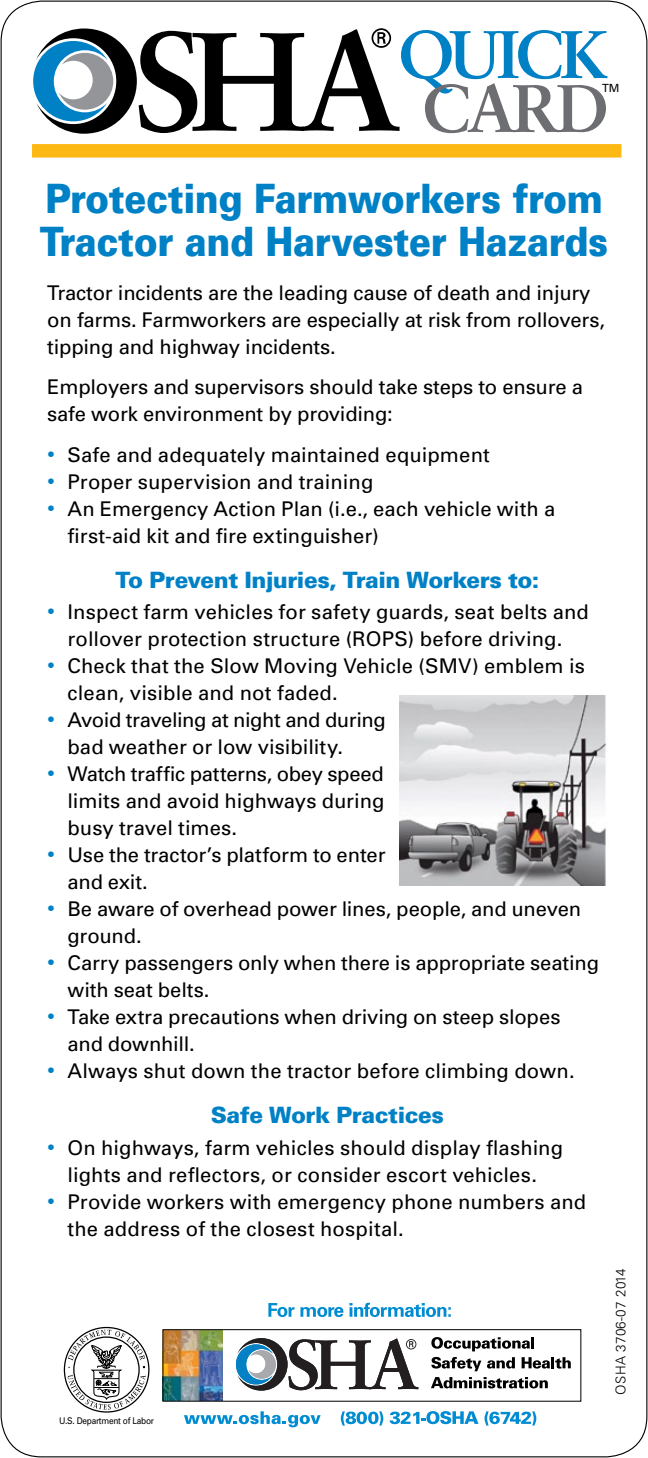
<style>
.page{position:relative;width:648px;height:1458px;background:#fff}
.page>*{position:absolute;margin:0;border:0;box-sizing:border-box;transform-origin:0 0}
.t1{font:700 67.5px/54px "Sabon";letter-spacing:-.06em;color:#0081c6;text-align:center}
.t2{font:900 40.5px/42.8px "Univers";letter-spacing:-.01em;color:#0081c6;scale:.89 1}
.Subhead{font:900 22.5px "Univers";letter-spacing:-.02em;color:#0081c6}
.Bullet{font:20.25px/27px "Univers";letter-spacing:.005em;color:#000}
.Bodytext{font:20.25px/27px "Univers";letter-spacing:-.01em;color:#000}
.Bullet-2{font:20.25px/27px "Univers";letter-spacing:-.015em;color:#000}
.t3{font:300 13.5px "Univers";letter-spacing:.02em;color:#000}
.t4{font:11.25px "Univers";color:#000}
.t5{font:9.22px "Univers";letter-spacing:-.025em;color:#000;scale:.9 1}
.s1{color:#6d6e71}
.s2{font-size:22.5px;color:#0081c6}
</style>
<div class="page">
<svg style="left:33px;top:28px;width:367px;height:106px"></svg>
<div style="left:32px;top:144px;width:589px;height:14px;background:#fdb913"></div>
<img style="left:399px;top:695px;width:207px;height:191px">
<svg style="left:184px;top:1411px;width:137px;height:16px"></svg>
<svg style="left:341px;top:1411px;width:42px;height:15px"></svg>
<svg style="left:390px;top:1411px;width:89px;height:13px"></svg>
<svg style="left:485px;top:1411px;width:51px;height:15px"></svg>
<svg style="left:268px;top:1303px;width:26px;height:14px"></svg>
<svg style="left:300px;top:1307px;width:43px;height:10px"></svg>
<svg style="left:349px;top:1303px;width:102px;height:14px"></svg>
<img style="left:164px;top:1331px;width:59px;height:69px">
<svg style="left:236px;top:1338px;width:182px;height:53px"></svg>
<svg style="left:431px;top:1337px;width:103px;height:14px"></svg>
<svg style="left:431px;top:1357px;width:50px;height:14px"></svg>
<svg style="left:487px;top:1357px;width:28px;height:12px"></svg>
<svg style="left:522px;top:1357px;width:49px;height:12px"></svg>
<svg style="left:431px;top:1377px;width:117px;height:11px"></svg>
<div style="left:162px;top:1329px;width:419px;height:73px;border:1px solid #000"></div>
<svg style="left:64px;top:1328px;width:85px;height:84px"></svg>
<svg style="left:68px;top:1330px;width:78px;height:80px"></svg>
<p class="t1" style="left:398px;top:26px;width:212px">QUICK<br><span class="s1">CARD</span></p>
<p class="t4" style="left:602px;top:81px;width:19px">TM</p>
<p class="t2" style="left:40px;top:176px;width:640px">Protecting Farmworkers from<br>Tractor and Harvester Hazards</p>
<p class="Bodytext" style="left:47px;top:279px;width:559px">Tractor incidents are the leading cause of death and injury on farms. Farmworkers are especially at risk from rollovers, tipping and highway incidents.</p>
<p class="Bodytext" style="left:47px;top:373px;width:537px">Employers and supervisors should take steps to ensure a safe work environment by providing:</p>
<p class="Bullet" style="left:47px;top:441px;width:444px"><span class="s2">•</span> Safe and adequately maintained equipment</p>
<p class="Bullet" style="left:47px;top:468px;width:328px"><span class="s2">•</span> Proper supervision and training</p>
<p class="Bullet" style="left:68px;top:495px;width:489px;text-indent:-20px"><span class="s2">•</span> An Emergency Action Plan (i.e., each vehicle with a first‑aid kit and fire extinguisher)</p>
<p class="Subhead" style="left:115px;top:566px;width:425px">To Prevent Injuries, Train Workers to:</p>
<p class="Bullet" style="left:47px;top:598px;width:543px;text-align:center"><span class="s2">•</span> Inspect farm vehicles for safety guards, seat belts and rollover protection structure (ROPS) before driving.</p>
<p class="Bullet" style="left:68px;top:652px;width:519px;text-indent:-20px"><span class="s2">•</span> Check that the Slow Moving Vehicle (SMV) emblem is clean, visible and not faded.</p>
<p class="Bullet-2" style="left:68px;top:706px;width:320px;text-indent:-20px"><span class="s2">•</span> Avoid traveling at night and during bad weather or low visibility.</p>
<p class="Bullet" style="left:68px;top:760px;width:319px;text-align:justify;text-indent:-20px"><span class="s2">•</span> Watch traffic patterns, obey speed limits and avoid highways during busy travel times.</p>
<p class="Bullet" style="left:68px;top:841px;width:320px;text-indent:-20px"><span class="s2">•</span> Use the tractor’s platform to enter and exit.</p>
<p class="Bullet" style="left:68px;top:895px;width:515px;text-indent:-20px"><span class="s2">•</span> Be aware of overhead power lines, people, and uneven ground.</p>
<p class="Bullet" style="left:68px;top:949px;width:533px;text-indent:-20px"><span class="s2">•</span> Carry passengers only when there is appropriate seating with seat belts.</p>
<p class="Bullet" style="left:68px;top:1003px;width:495px;text-indent:-20px"><span class="s2">•</span> Take extra precautions when driving on steep slopes and downhill.</p>
<p class="Bullet" style="left:47px;top:1057px;width:529px"><span class="s2">•</span> Always shut down the tractor before climbing down.</p>
<p class="Subhead" style="left:211px;top:1101px;width:235px">Safe Work Practices</p>
<p class="Bullet" style="left:47px;top:1134px;width:517px;text-align:center"><span class="s2">•</span> On highways, farm vehicles should display flashing lights and reflectors, or consider escort vehicles.</p>
<p class="Bullet" style="left:68px;top:1188px;width:520px;text-indent:-20px"><span class="s2">•</span> Provide workers with emergency phone numbers and the address of the closest hospital.</p>
<p class="t5" style="left:59px;top:1415px;width:107px">U.S. Department of Labor</p>
<p class="t3" style="left:613px;top:1395px;width:128px;rotate:-90deg">OSHA 3706-07 2014</p>
</div>
